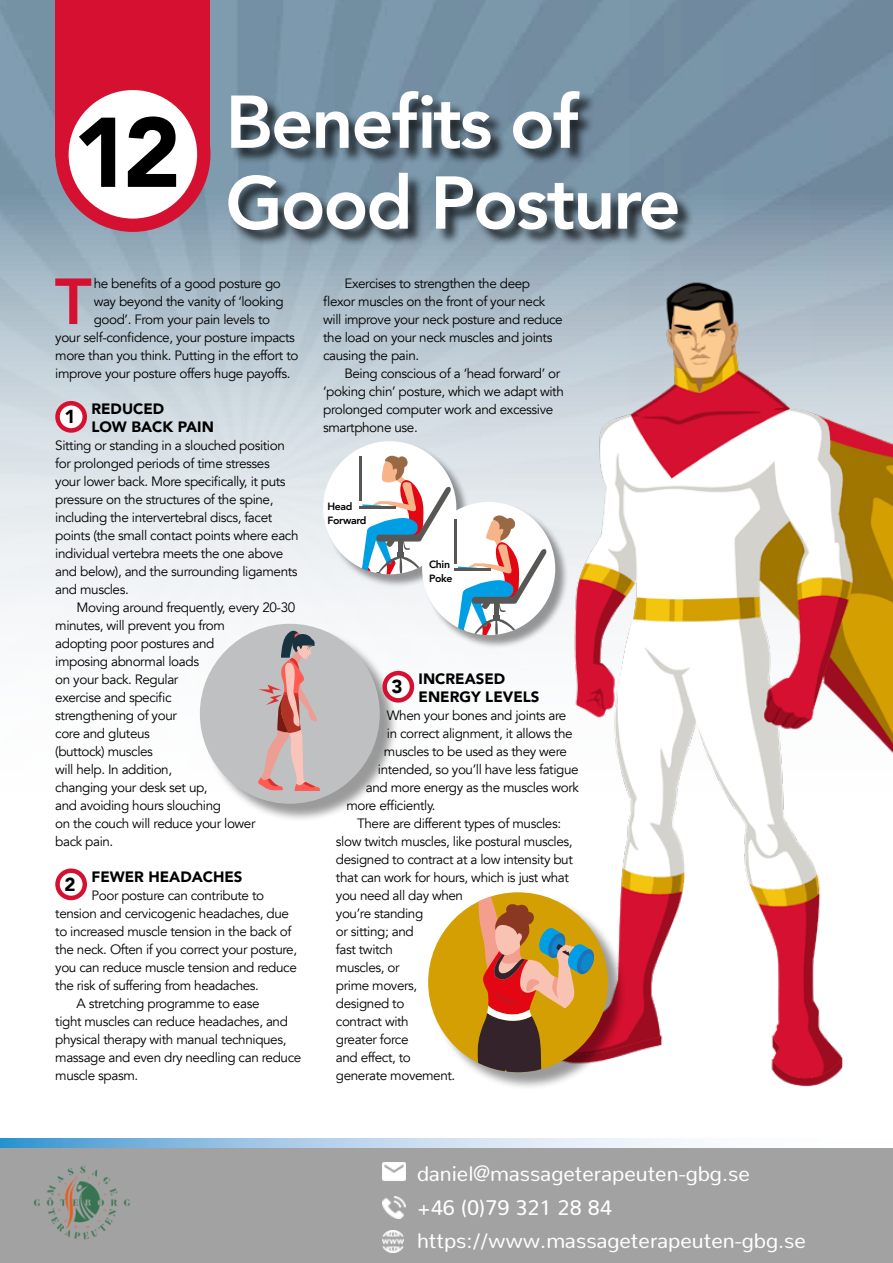
<style>
.page{position:relative;width:893px;height:1263px;background:#fff}
.page>*{position:absolute;margin:0;border:0;box-sizing:border-box;transform-origin:0 0}
.t1{font:900 97.8px "Avenir";color:#000}
.t2{font:800 73.8px/80.8px "Avenir";letter-spacing:-.03em;color:#fff}
.t3{font:800 64.35px "Avenir";color:#d51031}
.t4{font:21px "Nunito";color:#fff}
.t5{font:900 18.75px "Avenir";color:#000}
.t6{font:900 15px/18px "Avenir";color:#000}
.t7{font:13.5px/18px "Avenir";letter-spacing:-.03em;color:#000}
.t8{font:800 10.5px/13.5px "Avenir";letter-spacing:-.03em;color:#000}
</style>
<div class="page">
<img style="left:0;top:0;width:893px;height:1139px">
<div style="left:229px;top:91px;width:465px;height:155px;background:#000;opacity:.75"></div>
<svg style="left:58px;top:403px;width:27px;height:27px"></svg>
<div style="left:55px;top:401px;width:32px;height:32px;border:4px solid #d51031;border-radius:50%"></div>
<svg style="left:58px;top:871px;width:27px;height:27px"></svg>
<div style="left:55px;top:868px;width:32px;height:32px;border:4px solid #d51031;border-radius:50%"></div>
<svg style="left:0;top:1139px;width:683px;height:9px;background:#abcee9"></svg>
<img style="left:529px;top:261px;width:364px;height:836px">
<div style="left:55px;top:0;width:155px;height:157px;background:#d51031"></div>
<div style="left:62px;top:83px;width:142px;height:142px;background:#fff;border-radius:50%"></div>
<div style="left:55px;top:77px;width:155px;height:155px;border:13px solid #d51031;border-radius:50%"></div>
<div style="left:202px;top:626px;width:196px;height:196px;background:#000;opacity:.4"></div>
<div style="left:200px;top:624px;width:180px;height:180px;background:#bfc0c2;border-radius:50%"></div>
<svg style="left:258px;top:630px;width:62px;height:161px"></svg>
<div style="left:325px;top:443px;width:145px;height:145px;background:#000;opacity:.4"></div>
<div style="left:323px;top:441px;width:133px;height:133px;background:#fff;border-radius:50%"></div>
<div style="left:423px;top:503px;width:146px;height:146px;background:#000;opacity:.4"></div>
<svg style="left:351px;top:452px;width:196px;height:183px"></svg>
<hr style="left:455px;top:519px;width:2px;height:44px;background:#575756">
<svg style="left:385px;top:673px;width:27px;height:27px"></svg>
<div style="left:382px;top:671px;width:32px;height:32px;border:4px solid #d51031;border-radius:50%"></div>
<div style="left:430px;top:894px;width:196px;height:196px;background:#000;opacity:.4"></div>
<div style="left:428px;top:892px;width:180px;height:180px;background:#d39f02;border-radius:50%"></div>
<svg style="left:477px;top:892px;width:117px;height:180px"></svg>
<div style="left:0;top:1148px;width:893px;height:115px;background:#a3a2a2"></div>
<img style="left:33px;top:1166px;width:97px;height:74px">
<img style="left:382px;top:1230px;width:22px;height:22px">
<img style="left:382px;top:1196px;width:23px;height:23px">
<img style="left:382px;top:1162px;width:23px;height:18px">
<h1 class="t1" style="left:73px;top:69px;width:109px">12</h1>
<h2 class="t2" style="left:225px;top:82px;width:457px">Benefits of<br>Good Posture</h2>
<h3 class="t3" style="left:55px;top:252px;width:38px">T</h3>
<p class="t7" style="left:94px;top:275px;width:189px">he benefits of a good posture go</p>
<p class="t7" style="left:94px;top:293px;width:192px">way beyond the vanity of ‘looking</p>
<p class="t7" style="left:94px;top:311px;width:178px">good’. From your pain levels to</p>
<p class="t7" style="left:55px;top:329px;width:241px">your self-confidence, your posture impacts</p>
<p class="t7" style="left:55px;top:347px;width:245px">more than you think. Putting in the effort to</p>
<p class="t7" style="left:55px;top:365px;width:237px">improve your posture offers huge payoffs.</p>
<h3 class="t5" style="left:64px;top:400px;width:13px">1</h3>
<p class="t6" style="left:91px;top:399px;width:124px">REDUCED<br>LOW BACK PAIN</p>
<p class="t7" style="left:55px;top:437px;width:245px">Sitting or standing in a slouched position for prolonged periods of time stresses<br>your lower back. More specifically, it puts pressure on the structures of the spine, including the intervertebral discs, facet points (the small contact points where each individual vertebra meets the one above and below), and the surrounding ligaments and muscles.</p>
<p class="t7" style="left:55px;top:599px;width:242px;text-indent:21px">Moving around frequently, every 20-30 minutes, will prevent you from<br>adopting poor postures and<br>imposing abnormal loads<br>on your back. Regular<br>exercise and specific<br>strengthening of your<br>core and gluteus<br>(buttock) muscles<br>will help. In addition,<br>changing your desk set up,<br>and avoiding hours slouching<br>on the couch will reduce your lower<br>back pain.</p>
<h3 class="t5" style="left:64px;top:868px;width:13px">2</h3>
<p class="t6" style="left:91px;top:867px;width:153px">FEWER HEADACHES</p>
<p class="t7" style="left:91px;top:887px;width:174px">Poor posture can contribute to</p>
<p class="t7" style="left:55px;top:905px;width:235px">tension and cervicogenic headaches, due</p>
<p class="t7" style="left:55px;top:923px;width:238px">to increased muscle tension in the back of</p>
<p class="t7" style="left:55px;top:941px;width:243px">the neck. Often if you correct your posture,</p>
<p class="t7" style="left:55px;top:959px;width:243px">you can reduce muscle tension and reduce</p>
<p class="t7" style="left:55px;top:977px;width:205px">the risk of suffering from headaches.</p>
<p class="t7" style="left:77px;top:995px;width:184px">A stretching programme to ease</p>
<p class="t7" style="left:55px;top:1013px;width:234px">tight muscles can reduce headaches, and</p>
<p class="t7" style="left:55px;top:1031px;width:233px">physical therapy with manual techniques,</p>
<p class="t7" style="left:55px;top:1049px;width:248px">massage and even dry needling can reduce</p>
<p class="t7" style="left:55px;top:1067px;width:84px">muscle spasm.</p>
<p class="t7" style="left:323px;top:275px;width:241px;text-indent:21px">Exercises to strengthen the deep flexor muscles on the front of your neck will improve your neck posture and reduce the load on your neck muscles and joints causing the pain.</p>
<p class="t7" style="left:323px;top:365px;width:242px;text-indent:21px">Being conscious of a ‘head forward’ or ‘poking chin’ posture, which we adapt with prolonged computer work and excessive smartphone use.</p>
<p class="t8" style="left:327px;top:500px;width:41px">Head<br>Forward</p>
<p class="t8" style="left:429px;top:558px;width:25px">Chin<br>Poke</p>
<h3 class="t5" style="left:392px;top:670px;width:13px">3</h3>
<p class="t6" style="left:419px;top:669px;width:122px">INCREASED<br>ENERGY LEVELS</p>
<p class="t7" style="left:387px;top:707px;width:181px">When your bones and joints are</p>
<p class="t7" style="left:387px;top:725px;width:187px">in correct alignment, it allows the</p>
<p class="t7" style="left:384px;top:743px;width:185px">muscles to be used as they were</p>
<p class="t7" style="left:378px;top:761px;width:202px">intended, so you’ll have less fatigue</p>
<p class="t7" style="left:366px;top:779px;width:215px">and more energy as the muscles work</p>
<p class="t7" style="left:346px;top:797px;width:91px">more efficiently.</p>
<p class="t7" style="left:357px;top:815px;width:205px">There are different types of muscles:</p>
<p class="t7" style="left:336px;top:833px;width:238px">slow twitch muscles, like postural muscles,</p>
<p class="t7" style="left:336px;top:851px;width:238px">designed to contract at a low intensity but</p>
<p class="t7" style="left:336px;top:869px;width:234px">that can work for hours, which is just what</p>
<p class="t7" style="left:336px;top:887px;width:129px">you need all day when</p>
<p class="t7" style="left:336px;top:905px;width:89px">you’re standing</p>
<p class="t7" style="left:336px;top:923px;width:79px">or sitting; and</p>
<p class="t7" style="left:336px;top:941px;width:58px">fast twitch</p>
<p class="t7" style="left:336px;top:959px;width:65px">muscles, or</p>
<p class="t7" style="left:336px;top:977px;width:83px">prime movers,</p>
<p class="t7" style="left:336px;top:995px;width:70px">designed to</p>
<p class="t7" style="left:336px;top:1013px;width:74px">contract with</p>
<p class="t7" style="left:336px;top:1031px;width:74px">greater force</p>
<p class="t7" style="left:336px;top:1049px;width:76px">and effect, to</p>
<p class="t7" style="left:336px;top:1067px;width:121px">generate movement.</p>
<h3 class="t4" style="left:417px;top:1160px;width:334px">daniel@massageterapeuten-gbg.se</h3>
<h3 class="t4" style="left:417px;top:1195px;width:196px">+46 (0)79 321 28 84</h3>
<h3 class="t4" style="left:417px;top:1228px;width:390px">https://www.massageterapeuten-gbg.se</h3>
</div>
